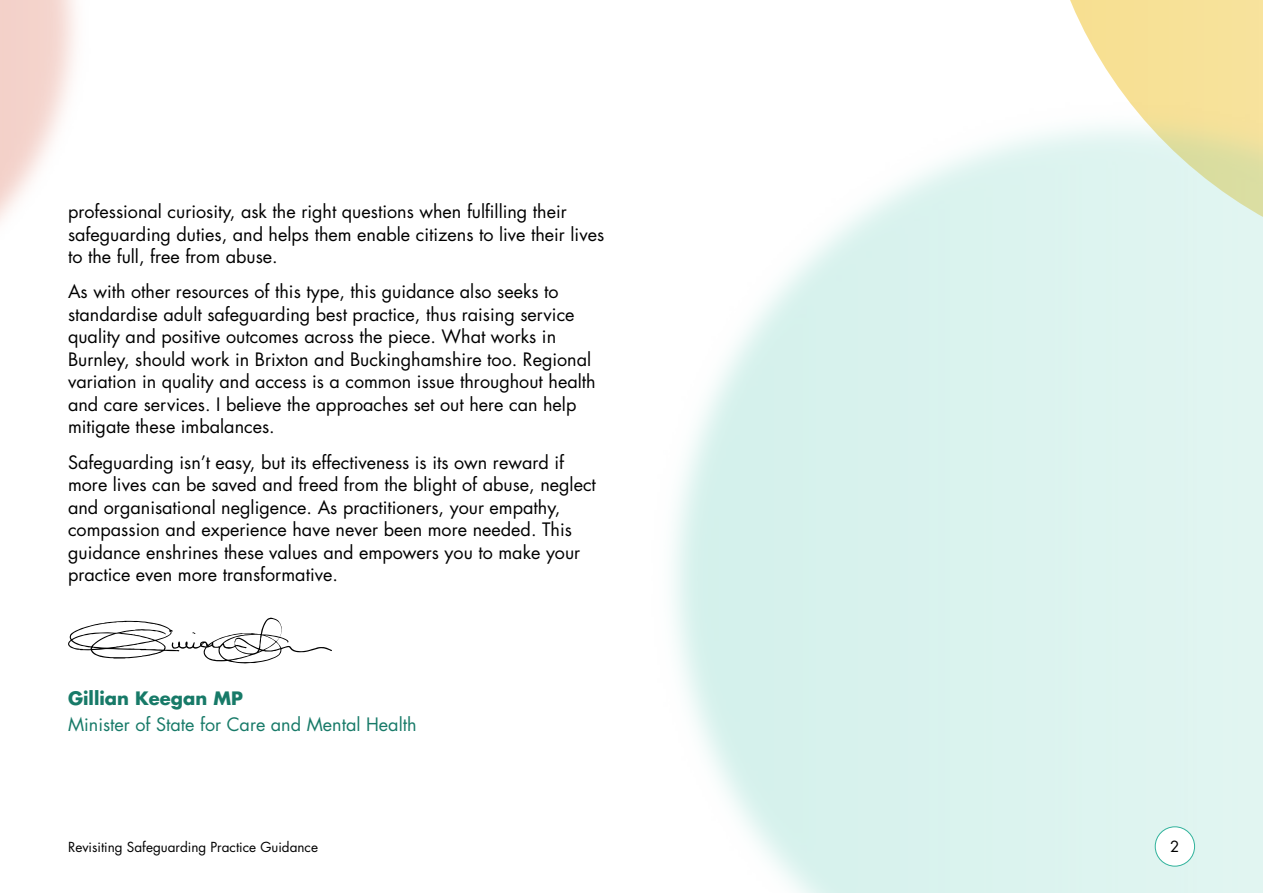
<style>
.page{position:relative;width:1263px;height:893px;background:#fff}
.page>*{position:absolute;margin:0;border:0;box-sizing:border-box;transform-origin:0 0}
.Body{font:18px/22.5px "Futura";color:#000}
.t1{font:18px "Futura";color:#177a68}
.Body-2{font:700 18px "Futura";color:#177a68}
.t2{font:15px "Futura";color:#000}
.t3{font:13.5px "Futura";color:#000}
</style>
<div class="page">
<svg style="left:1070px;top:0;width:193px;height:78px;background:#f7e4a1"></svg>
<img style="left:672px;top:78px;width:591px;height:815px">
<div style="left:1155px;top:827px;width:39px;height:39px;background:#fff;border-radius:50%"></div>
<div style="left:1155px;top:826px;width:40px;height:40px;border:1px solid #31b39c;border-radius:50%"></div>
<svg style="left:68px;top:618px;width:264px;height:45px"></svg>
<p class="Body" style="left:68px;top:200px;width:538px">professional curiosity, ask the right questions when fulfilling their safeguarding duties, and helps them enable citizens to live their lives to the full, free from abuse.</p>
<p class="Body" style="left:68px;top:281px;width:529px">As with other resources of this type, this guidance also seeks to standardise adult safeguarding best practice, thus raising service quality and positive outcomes across the piece. What works in Burnley, should work in Brixton and Buckinghamshire too. Regional variation in quality and access is a common issue throughout health and care services. I believe the approaches set out here can help mitigate these imbalances.</p>
<p class="Body" style="left:68px;top:451px;width:529px">Safeguarding isn’t easy, but its effectiveness is its own reward if more lives can be saved and freed from the blight of abuse, neglect and organisational negligence. As practitioners, your empathy, compassion and experience have never been more needed. This guidance enshrines these values and empowers you to make your practice even more transformative.</p>
<p class="Body-2" style="left:68px;top:686px;width:176px">Gillian Keegan MP</p>
<p class="t1" style="left:68px;top:713px;width:350px">Minister of State for Care and Mental Health</p>
<p class="t3" style="left:68px;top:838px;width:252px">Revisiting Safeguarding Practice Guidance</p>
<p class="t2" style="left:1170px;top:837px;width:11px">2</p>
</div>
